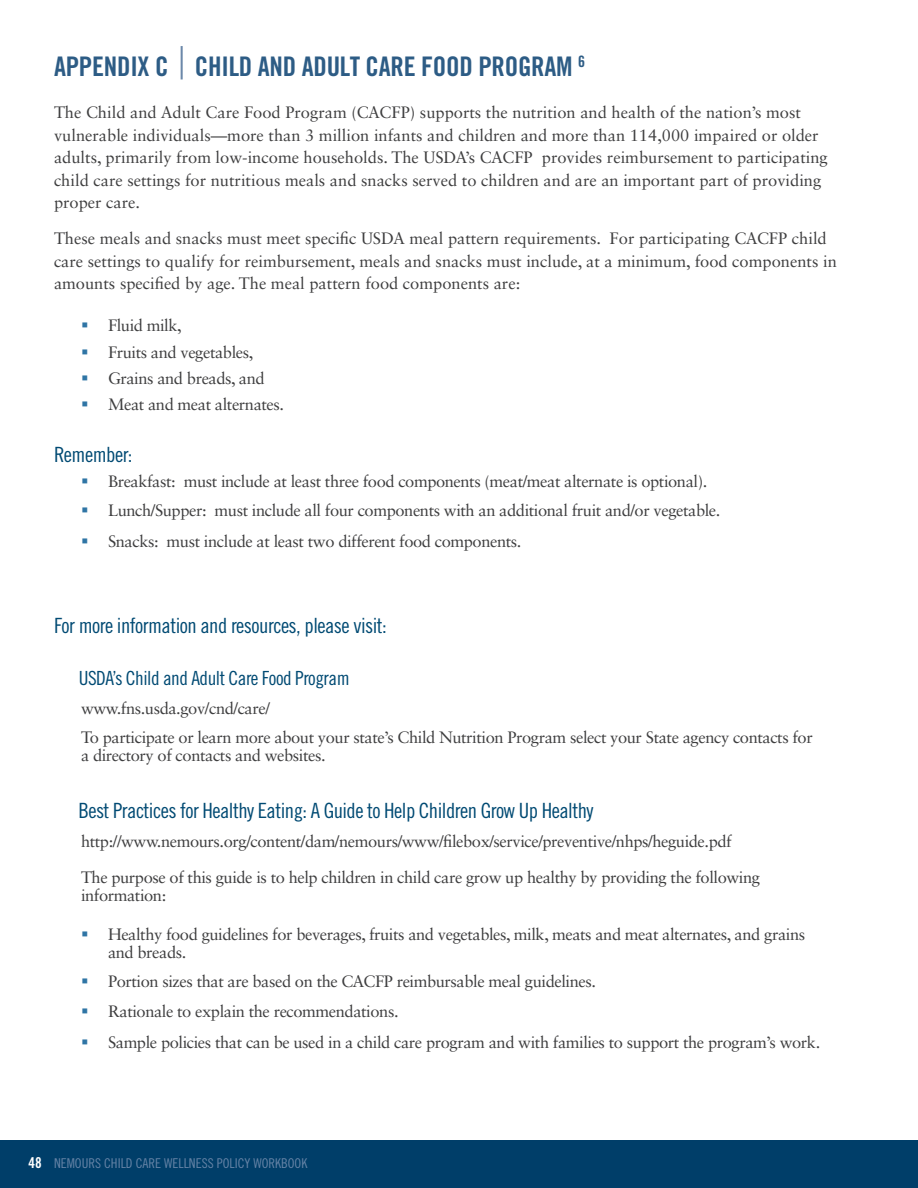
<style>
.page{position:relative;width:918px;height:1188px;background:#fff}
.page>*{position:absolute;margin:0;border:0;box-sizing:border-box;transform-origin:0 0}
.lindsay_copy{font:27px "Trade Gothic LT Std Bd Cn 20";letter-spacing:-.01em;color:#2d5c85}
.med_sub_tgc{font:21px "Trade Gothic LT Std Cn 18";letter-spacing:-.025em;color:#004a73}
.med_sub_tgc-2{font:19.5px "Trade Gothic LT Std Cn 18";letter-spacing:-.025em;color:#004a73}
.bullet_stements{font:16.5px/18px "Sabon LT Std";letter-spacing:-.025em;color:#3e3e3f}
.appedix{font:16.5px/22.5px "Sabon LT Std";color:#3e3e3f}
.t1{font:13.5px "Trade Gothic LT Std Cn 18";color:#6583a6}
.s1{font-family:"Trade Gothic LT Std Cn 18";font-size:45px;color:#6a87a9}
.s2{font-family:"Trade Gothic LT Std Bd Cn 20";font-size:15px;color:#fff}
</style>
<div class="page">
<div style="left:0;top:1140px;width:918px;height:48px;background:#003e69"></div>
<p class="lindsay_copy" style="left:54px;top:50px;width:533px">APPENDIX C <span class="s1">|</span> CHILD AND ADULT CARE FOOD PROGRAM <sup>6</sup></p>
<p class="appedix" style="left:54px;top:101px;width:775px">The Child and Adult Care Food Program (CACFP) supports the nutrition and health of the nation’s most vulnerable individuals—more than 3 million infants and children and more than 114,000 impaired or older adults, primarily from low-income households. The USDA’s CACFP provides reimbursement to participating child care settings for nutritious meals and snacks served to children and are an important part of providing proper care.</p>
<p class="appedix" style="left:54px;top:227px;width:784px">These meals and snacks must meet specific USDA meal pattern requirements. For participating CACFP child care settings to qualify for reimbursement, meals and snacks must include, at a minimum, food components in amounts specified by age. The meal pattern food components are:</p>
<p class="bullet_stements" style="left:108px;top:317px;width:75px">Fluid milk,</p>
<p class="bullet_stements" style="left:108px;top:343px;width:147px">Fruits and vegetables,</p>
<p class="bullet_stements" style="left:108px;top:369px;width:158px">Grains and breads, and</p>
<p class="bullet_stements" style="left:108px;top:396px;width:178px">Meat and meat alternates.</p>
<p class="med_sub_tgc" style="left:54px;top:442px;width:80px">Remember:</p>
<p class="bullet_stements" style="left:108px;top:472px;width:601px">Breakfast: must include at least three food components (meat/meat alternate is optional).</p>
<p class="bullet_stements" style="left:108px;top:501px;width:614px">Lunch/Supper: must include all four components with an additional fruit and/or vegetable.</p>
<p class="bullet_stements" style="left:108px;top:532px;width:415px">Snacks: must include at least two different food components.</p>
<p class="med_sub_tgc" style="left:54px;top:613px;width:334px">For more information and resources, please visit:</p>
<p class="med_sub_tgc-2" style="left:79px;top:666px;width:272px">USDA’s Child and Adult Care Food Program</p>
<p class="bullet_stements" style="left:81px;top:699px;width:190px">www.fns.usda.gov/cnd/care/</p>
<p class="bullet_stements" style="left:81px;top:728px;width:733px">To participate or learn more about your state’s Child Nutrition Program select your State agency contacts for a directory of contacts and websites.</p>
<p class="med_sub_tgc" style="left:78px;top:798px;width:517px">Best Practices for Healthy Eating: A Guide to Help Children Grow Up Healthy</p>
<p class="bullet_stements" style="left:81px;top:832px;width:652px">http://www.nemours.org/content/dam/nemours/www/filebox/service/preventive/nhps/heguide.pdf</p>
<p class="bullet_stements" style="left:81px;top:868px;width:681px">The purpose of this guide is to help children in child care grow up healthy by providing the following information:</p>
<p class="bullet_stements" style="left:108px;top:925px;width:699px">Healthy food guidelines for beverages, fruits and vegetables, milk, meats and meat alternates, and grains and breads.</p>
<p class="bullet_stements" style="left:108px;top:973px;width:490px">Portion sizes that are based on the CACFP reimbursable meal guidelines.</p>
<p class="bullet_stements" style="left:108px;top:1002px;width:292px">Rationale to explain the recommendations.</p>
<p class="bullet_stements" style="left:108px;top:1033px;width:714px">Sample policies that can be used in a child care program and with families to support the program’s work.</p>
<p class="t1" style="left:28px;top:1155px;width:280px"><span class="s2">48</span> NEMOURS CHILD CARE WELLNESS POLICY WORKBOOK</p>
</div>
